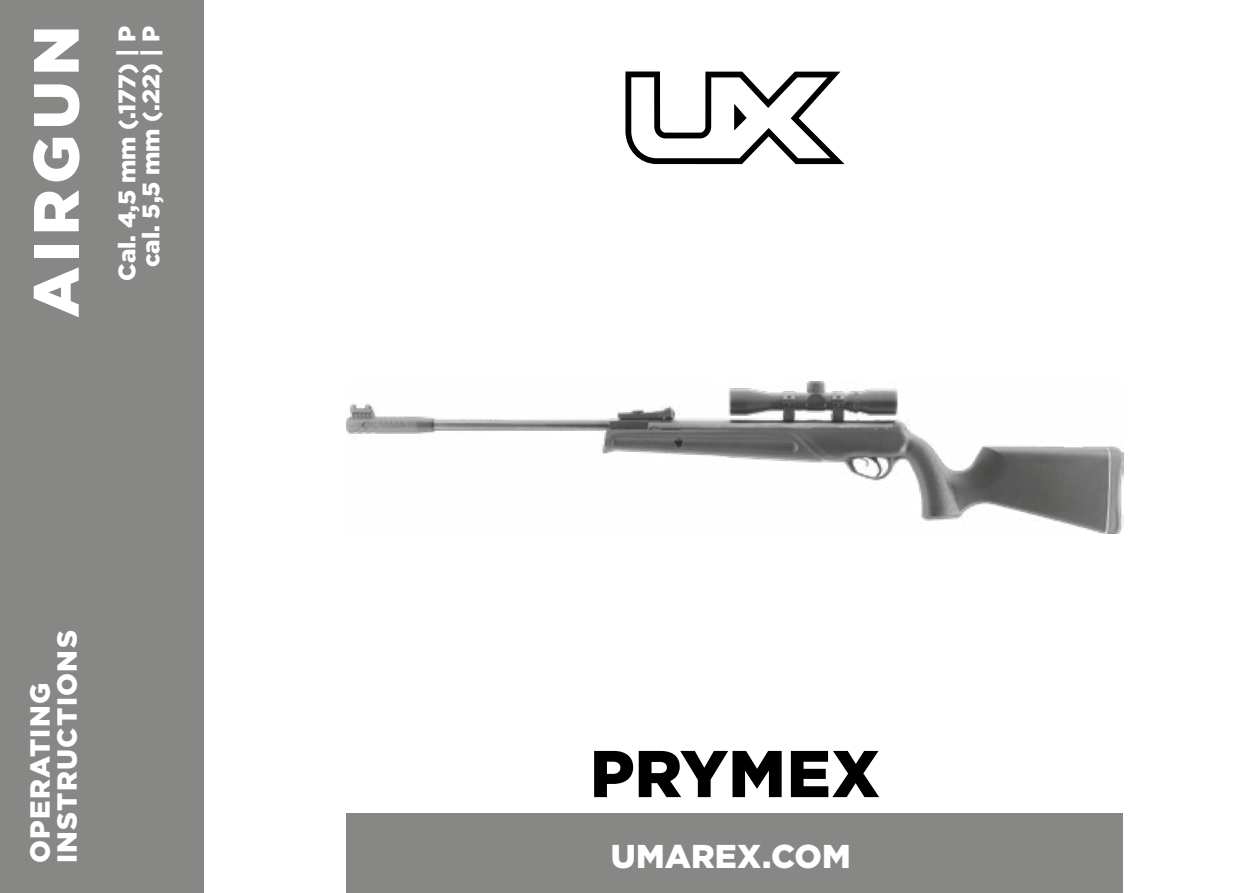
<style>
.page{position:relative;width:1259px;height:893px;background:#fff}
.page>*{position:absolute;margin:0;border:0;box-sizing:border-box;transform-origin:0 0}
.t1{font:900 66px "Gotham";letter-spacing:.005em;color:#000}
.t2{font:900 63.9px "Gotham";letter-spacing:.085em;color:#fff}
.t3{font:900 33px "Gotham";color:#fff}
.t4{font:900 27.6px/27px "Gotham";letter-spacing:.05em;color:#fff}
.t5{font:900 24px/24px "Gotham";color:#fff;text-align:center}
</style>
<div class="page">
<div style="left:0;top:0;width:204px;height:893px;background:#878786"></div>
<div style="left:347px;top:813px;width:776px;height:80px;background:#878786"></div>
<img style="left:347px;top:382px;width:776px;height:151px">
<svg style="left:625px;top:72px;width:219px;height:92px"></svg>
<h2 class="t2" style="left:12px;top:318px;width:294px;rotate:-90deg">AIRGUN</h2>
<p class="t5" style="left:115px;top:281px;width:257px;rotate:-90deg">Cal. 4,5 mm (.177) | P cal. 5,5 mm (.22) | P</p>
<p class="t4" style="left:26px;top:863px;width:234px;rotate:-90deg">OPERATING<br>INSTRUCTIONS</p>
<h1 class="t1" style="left:590px;top:728px;width:291px">PRYMEX</h1>
<h3 class="t3" style="left:611px;top:834px;width:241px">UMAREX.COM</h3>
</div>
